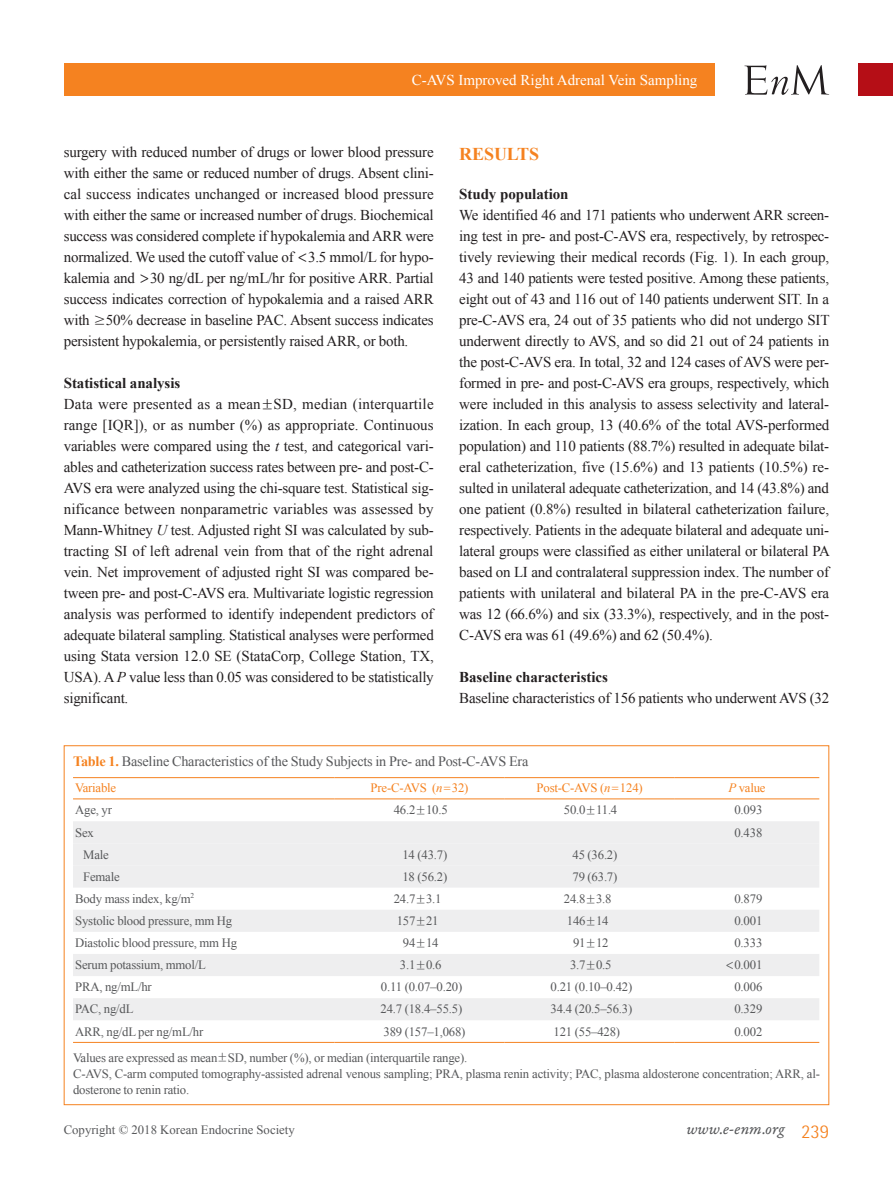
<style>
.page{position:relative;width:893px;height:1191px;background:#fff}
.page>*{position:absolute;margin:0;border:0;box-sizing:border-box;transform-origin:0 0}
.소제목1{font:700 18px "Times New Roman";letter-spacing:-.005em;color:#f58220}
.t1{font:16.5px "Garamond Premr Pro It Capt";color:#57585a}
.본문_0{font:15px/21px "Times New Roman";letter-spacing:-.015em;color:#231f20;text-align:justify}
.소제목2{font:700 15px "Times New Roman";letter-spacing:-.005em;color:#231f20}
.t2{font:15px "Times New Roman";color:#fff}
.표그림제목{font:14.25px "Times New Roman";letter-spacing:-.015em;color:#57585a}
.표본문{font:12.75px/15.9px "Times New Roman";letter-spacing:-.015em;color:#57585a}
.표머리글{font:12.75px "Times New Roman";letter-spacing:-.015em;color:#f58220}
.s1{font-family:"Dotum"}
.s2{font-style:italic}
.s3{font-weight:700;color:#f58220}
.s4{font-family:"Rotis Semi Sans Std";font-weight:300;font-size:19.5px;color:#f58220}
</style>
<div class="page">
<div style="left:859px;top:64px;width:34px;height:32px;background:#b50e16"></div>
<div style="left:64px;top:64px;width:650px;height:32px;background:#f58220"></div>
<svg style="left:744px;top:65px;width:85px;height:30px"></svg>
<div style="left:73px;top:821px;width:746px;height:66px;background:#eeeeef"></div>
<div style="left:73px;top:843px;width:746px;height:22px;background:#eeeeef"></div>
<svg style="left:73px;top:910px;width:746px;height:110px;fill:#eeeeef"></svg>
<hr style="left:73px;top:1042px;width:262px;height:1px;background:#f58220">
<hr style="left:335px;top:1042px;width:170px;height:1px;background:#f58220">
<hr style="left:505px;top:1042px;width:170px;height:1px;background:#f58220">
<hr style="left:675px;top:1042px;width:144px;height:1px;background:#f58220">
<hr style="left:73px;top:777px;width:262px;height:1px;background:#f58220">
<hr style="left:335px;top:777px;width:170px;height:1px;background:#f58220">
<hr style="left:505px;top:777px;width:170px;height:1px;background:#f58220">
<hr style="left:675px;top:777px;width:144px;height:1px;background:#f58220">
<hr style="left:73px;top:798px;width:262px;height:1px;background:#f58220">
<hr style="left:335px;top:798px;width:170px;height:1px;background:#f58220">
<hr style="left:505px;top:798px;width:170px;height:1px;background:#f58220">
<hr style="left:675px;top:798px;width:144px;height:1px;background:#f58220">
<p class="t2" style="left:412px;top:70px;width:287px">C-AVS Improved Right Adrenal Vein Sampling</p>
<p class="본문_0" style="left:64px;top:141px;width:372px">surgery with reduced number of drugs or lower blood pressure with either the same or reduced number of drugs. Absent clini&shy;cal success indicates unchanged or increased blood pressure with either the same or increased number of drugs. Biochemical success was considered complete if hypokalemia and ARR were normalized. We used the cutoff value of <span class="s1">&lt;</span>3.5 mmol/L for hypo&shy;kalemia and <span class="s1">&gt;</span>30 ng/dL per ng/mL/hr for positive ARR. Partial success indicates correction of hypokalemia and a raised ARR with <span class="s1">≥</span>50% decrease in baseline PAC. Absent success indicates persistent hypokalemia, or persistently raised ARR, or both.</p>
<p class="소제목2" style="left:64px;top:373px;width:118px">Statistical analysis</p>
<p class="본문_0" style="left:64px;top:393px;width:372px">Data were presented as a mean<span class="s1">±</span>SD, median (interquartile range [IQR]), or as number (%) as appropriate. Continuous variables were compared using the <span class="s2">t</span> test, and categorical vari&shy;ables and catheterization success rates between pre- and post-C-AVS era were analyzed using the chi-square test. Statistical sig&shy;nificance between nonparametric variables was assessed by Mann-Whitney <span class="s2">U</span> test. Adjusted right SI was calculated by sub&shy;tracting SI of left adrenal vein from that of the right adrenal vein. Net improvement of adjusted right SI was compared be&shy;tween pre- and post-C-AVS era. Multivariate logistic regression analysis was performed to identify independent predictors of adequate bilateral sampling. Statistical analyses were performed using Stata version 12.0 SE (StataCorp, College Station, TX, USA). A <span class="s2">P</span> value less than 0.05 was considered to be statistically significant.</p>
<p class="소제목1" style="left:459px;top:141px;width:81px">RESULTS</p>
<p class="소제목2" style="left:459px;top:184px;width:111px">Study population</p>
<p class="본문_0" style="left:459px;top:204px;width:372px">We identified 46 and 171 patients who underwent ARR screen&shy;ing test in pre- and post-C-AVS era, respectively, by retrospec&shy;tively reviewing their medical records (Fig. 1). In each group, 43 and 140 patients were tested positive. Among these patients, eight out of 43 and 116 out of 140 patients underwent SIT. In a pre-C-AVS era, 24 out of 35 patients who did not undergo SIT underwent directly to AVS, and so did 21 out of 24 patients in the post-C-AVS era. In total, 32 and 124 cases of AVS were per&shy;formed in pre- and post-C-AVS era groups, respectively, which were included in this analysis to assess selectivity and lateral&shy;ization. In each group, 13 (40.6% of the total AVS-performed population) and 110 patients (88.7%) resulted in adequate bilat&shy;eral catheterization, five (15.6%) and 13 patients (10.5%) re&shy;sulted in unilateral adequate catheterization, and 14 (43.8%) and one patient (0.8%) resulted in bilateral catheterization failure, respectively. Patients in the adequate bilateral and adequate uni&shy;lateral groups were classified as either unilateral or bilateral PA based on LI and contralateral suppression index. The number of patients with unilateral and bilateral PA in the pre-C-AVS era was 12 (66.6%) and six (33.3%), respectively, and in the post-C-AVS era was 61 (49.6%) and 62 (50.4%).</p>
<p class="소제목2" style="left:459px;top:667px;width:150px">Baseline characteristics</p>
<p class="본문_0" style="left:459px;top:687px;width:372px">Baseline characteristics of 156 patients who underwent AVS (32</p>
<p class="표그림제목" style="left:73px;top:752px;width:457px"><span class="s3">Table 1.</span> Baseline Characteristics of the Study Subjects in Pre- and Post-C-AVS Era</p>
<p class="표머리글" style="left:75px;top:779px;width:43px">Variable</p>
<p class="표머리글" style="left:371px;top:779px;width:99px">Pre-C-AVS (<span class="s2">n</span><span class="s1">=</span>32)</p>
<p class="표머리글" style="left:537px;top:779px;width:108px">Post-C-AVS (<span class="s2">n</span><span class="s1">=</span>124)</p>
<p class="표머리글" style="left:728px;top:779px;width:39px"><span class="s2">P</span> value</p>
<p class="표본문" style="left:75px;top:802px;width:38px">Age, yr</p>
<p class="표본문" style="left:394px;top:802px;width:55px">46.2<span class="s1">±</span>10.5</p>
<p class="표본문" style="left:564px;top:802px;width:55px">50.0<span class="s1">±</span>11.4</p>
<p class="표본문" style="left:734px;top:802px;width:29px">0.093</p>
<p class="표본문" style="left:75px;top:824px;width:20px">Sex</p>
<p class="표본문" style="left:734px;top:824px;width:29px">0.438</p>
<p class="표본문" style="left:83px;top:846px;width:27px">Male</p>
<p class="표본문" style="left:402px;top:846px;width:46px">14 (43.7)</p>
<p class="표본문" style="left:572px;top:846px;width:46px">45 (36.2)</p>
<p class="표본문" style="left:83px;top:868px;width:38px">Female</p>
<p class="표본문" style="left:402px;top:868px;width:46px">18 (56.2)</p>
<p class="표본문" style="left:572px;top:868px;width:46px">79 (63.7)</p>
<p class="표본문" style="left:75px;top:890px;width:121px">Body mass index, kg/m<sup>2</sup></p>
<p class="표본문" style="left:394px;top:890px;width:49px">24.7<span class="s1">±</span>3.1</p>
<p class="표본문" style="left:564px;top:890px;width:49px">24.8<span class="s1">±</span>3.8</p>
<p class="표본문" style="left:734px;top:890px;width:29px">0.879</p>
<p class="표본문" style="left:75px;top:912px;width:159px">Systolic blood pressure, mm Hg</p>
<p class="표본문" style="left:397px;top:912px;width:43px">157<span class="s1">±</span>21</p>
<p class="표본문" style="left:567px;top:912px;width:43px">146<span class="s1">±</span>14</p>
<p class="표본문" style="left:734px;top:912px;width:29px">0.001</p>
<p class="표본문" style="left:75px;top:934px;width:163px">Diastolic blood pressure, mm Hg</p>
<p class="표본문" style="left:403px;top:934px;width:37px">94<span class="s1">±</span>14</p>
<p class="표본문" style="left:573px;top:934px;width:37px">91<span class="s1">±</span>12</p>
<p class="표본문" style="left:734px;top:934px;width:29px">0.333</p>
<p class="표본문" style="left:75px;top:956px;width:132px">Serum potassium, mmol/L</p>
<p class="표본문" style="left:400px;top:956px;width:43px">3.1<span class="s1">±</span>0.6</p>
<p class="표본문" style="left:570px;top:956px;width:43px">3.7<span class="s1">±</span>0.5</p>
<p class="표본문" style="left:726px;top:956px;width:38px"><span class="s1">&lt;</span>0.001</p>
<p class="표본문" style="left:75px;top:979px;width:78px">PRA, ng/mL/hr</p>
<p class="표본문" style="left:381px;top:979px;width:83px">0.11 (0.07–0.20)</p>
<p class="표본문" style="left:551px;top:979px;width:83px">0.21 (0.10–0.42)</p>
<p class="표본문" style="left:734px;top:979px;width:29px">0.006</p>
<p class="표본문" style="left:75px;top:1001px;width:60px">PAC, ng/dL</p>
<p class="표본문" style="left:380px;top:1001px;width:83px">24.7 (18.4–55.5)</p>
<p class="표본문" style="left:551px;top:1001px;width:83px">34.4 (20.5–56.3)</p>
<p class="표본문" style="left:734px;top:1001px;width:29px">0.329</p>
<p class="표본문" style="left:75px;top:1023px;width:130px">ARR, ng/dL per ng/mL/hr</p>
<p class="표본문" style="left:383px;top:1023px;width:83px">389 (157–1,068)</p>
<p class="표본문" style="left:554px;top:1023px;width:68px">121 (55–428)</p>
<p class="표본문" style="left:734px;top:1023px;width:29px">0.002</p>
<p class="표본문" style="left:73px;top:1049px;width:396px">Values are expressed as mean<span class="s1">±</span>SD, number (%), or median (interquartile range).</p>
<p class="표본문" style="left:73px;top:1065px;width:748px">C-AVS, C-arm computed tomography-assisted adrenal venous sampling; PRA, plasma renin activity; PAC, plasma aldosterone concentration; ARR, al&shy;dosterone to renin ratio.</p>
<p class="표본문" style="left:64px;top:1121px;width:233px">Copyright © 2018 Korean Endocrine Society</p>
<p class="t1" style="left:686px;top:1118px;width:144px">www.e-enm.org <span class="s4">239</span></p>
</div>
